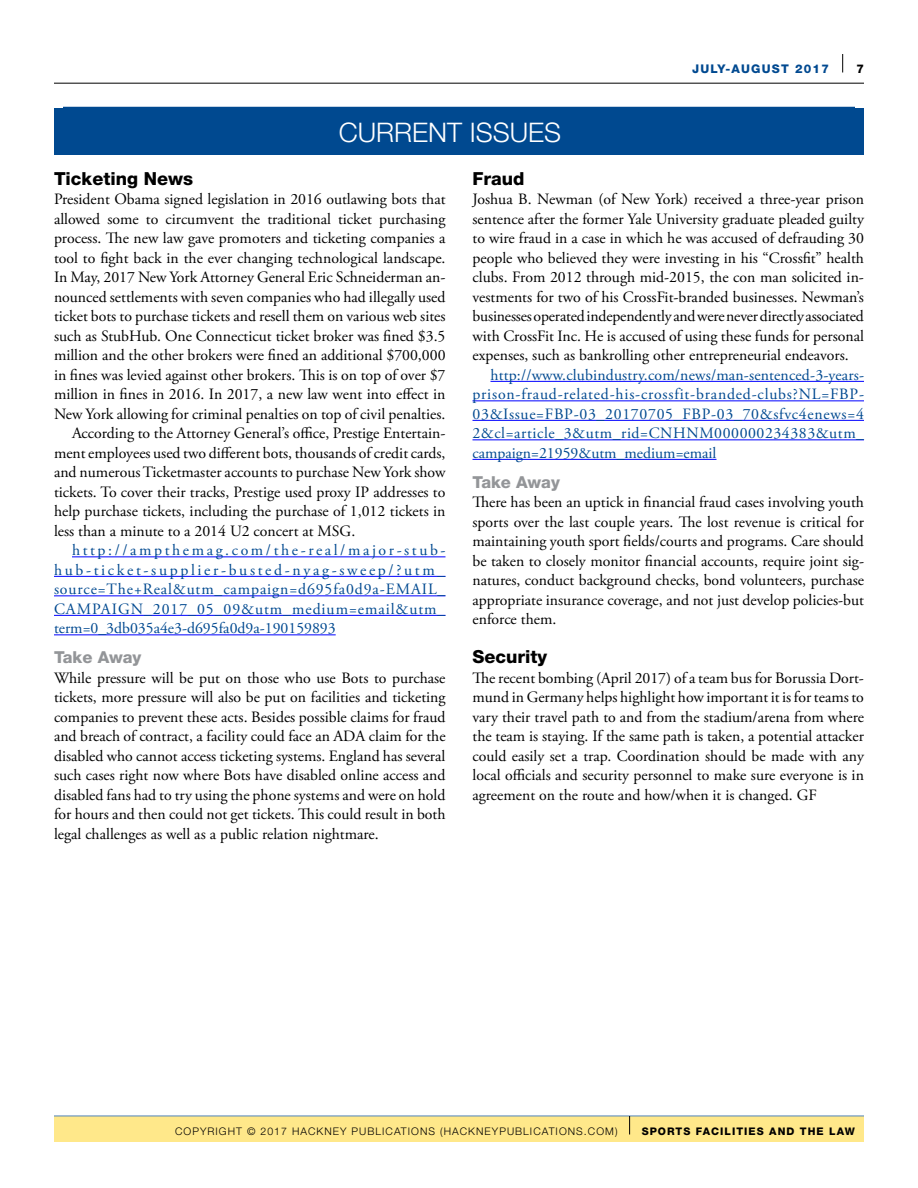
<style>
.page{position:relative;width:918px;height:1188px;background:#fff}
.page>*{position:absolute;margin:0;border:0;box-sizing:border-box;transform-origin:0 0}
.t1{font:300 27px "Helvetica Neue";color:#fff}
.t2{font:800 18px "Helvetica Neue";color:#000}
.t3{font:800 16.5px "Helvetica Neue";color:#939598}
.t4{font:15.75px/19.5px "Adobe Garamond Pro";color:#000;text-align:justify}
.t5{font:15.75px/19.5px "Adobe Garamond Pro";color:#004990;text-align:justify}
.t6{font:800 12px "Helvetica Neue";letter-spacing:.1em;color:#004990}
.t7{font:800 12px "Helvetica Neue";color:#000}
.t8{font:300 10.5px "Helvetica Neue";letter-spacing:.1em;color:#000}
.t9{font:800 10.5px "Helvetica Neue";letter-spacing:.1em;color:#000}
</style>
<div class="page">
<hr style="left:54px;top:83px;width:810px;height:1px;background:#000">
<svg style="left:842px;top:54px;width:1px;height:18px"></svg>
<hr style="left:72px;top:556px;width:374px;height:1px;background:#00f">
<hr style="left:54px;top:576px;width:392px;height:1px;background:#00f">
<hr style="left:54px;top:595px;width:392px;height:1px;background:#00f">
<hr style="left:54px;top:615px;width:392px;height:1px;background:#00f">
<hr style="left:54px;top:634px;width:282px;height:1px;background:#00f">
<hr style="left:490px;top:381px;width:374px;height:1px;background:#00f">
<hr style="left:472px;top:400px;width:392px;height:1px;background:#00f">
<hr style="left:472px;top:420px;width:392px;height:1px;background:#00f">
<hr style="left:472px;top:439px;width:392px;height:1px;background:#00f">
<hr style="left:472px;top:459px;width:245px;height:1px;background:#00f">
<div style="left:54px;top:1116px;width:810px;height:26px;background:#ffe88a"></div>
<svg style="left:629px;top:1116px;width:1px;height:18px"></svg>
<div style="left:54px;top:108px;width:810px;height:47px;background:#004990"></div>
<div style="left:63px;top:107px;width:792px;height:34px;background:#004990"></div>
<h1 class="t1" style="left:339px;top:116px;width:224px">CURRENT ISSUES</h1>
<p class="t6" style="left:692px;top:61px;width:138px">JULY-AUGUST 2017</p>
<p class="t7" style="left:856px;top:61px;width:9px">7</p>
<p class="t2" style="left:54px;top:168px;width:141px">Ticketing News</p>
<p class="t4" style="left:54px;top:190px;width:393px">President Obama signed legislation in 2016 outlawing bots that</p>
<p class="t4" style="left:54px;top:210px;width:393px">allowed some to circumvent the traditional ticket purchasing</p>
<p class="t4" style="left:54px;top:229px;width:393px">process. The new law gave promoters and ticketing companies a</p>
<p class="t4" style="left:54px;top:249px;width:393px">tool to fight back in the ever changing technological landscape.</p>
<p class="t4" style="left:54px;top:268px;width:393px">In May, 2017 New York Attorney General Eric Schneiderman an-</p>
<p class="t4" style="left:54px;top:288px;width:393px">nounced settlements with seven companies who had illegally used</p>
<p class="t4" style="left:54px;top:307px;width:393px">ticket bots to purchase tickets and resell them on various web sites</p>
<p class="t4" style="left:54px;top:327px;width:393px">such as StubHub. One Connecticut ticket broker was fined $3.5</p>
<p class="t4" style="left:54px;top:346px;width:393px">million and the other brokers were fined an additional $700,000</p>
<p class="t4" style="left:54px;top:366px;width:393px">in fines was levied against other brokers. This is on top of over $7</p>
<p class="t4" style="left:54px;top:385px;width:393px">million in fines in 2016. In 2017, a new law went into effect in</p>
<p class="t4" style="left:54px;top:405px;width:393px">New York allowing for criminal penalties on top of civil penalties.</p>
<p class="t4" style="left:72px;top:424px;width:375px">According to the Attorney General’s office, Prestige Entertain-</p>
<p class="t4" style="left:54px;top:444px;width:393px">ment employees used two different bots, thousands of credit cards,</p>
<p class="t4" style="left:54px;top:463px;width:393px">and numerous Ticketmaster accounts to purchase New York show</p>
<p class="t4" style="left:54px;top:483px;width:393px">tickets. To cover their tracks, Prestige used proxy IP addresses to</p>
<p class="t4" style="left:54px;top:502px;width:393px">help purchase tickets, including the purchase of 1,012 tickets in</p>
<p class="t4" style="left:54px;top:522px;width:303px">less than a minute to a 2014 U2 concert at MSG.</p>
<p class="t5" style="left:54px;top:541px;width:393px;text-indent:18px">http://ampthemag.com/the-real/major-stub&shy;hub-ticket-supplier-busted-nyag-sweep/?utm_ source=The+Real&amp;utm_campaign=d695fa0d9a-EMAIL_ CAMPAIGN_2017_05_09&amp;utm_medium=email&amp;utm_ term=0_3db035a4e3-d695fa0d9a-190159893</p>
<p class="t3" style="left:54px;top:648px;width:89px">Take Away</p>
<p class="t4" style="left:54px;top:669px;width:393px">While pressure will be put on those who use Bots to purchase tickets, more pressure will also be put on facilities and ticketing companies to prevent these acts. Besides possible claims for fraud and breach of contract, a facility could face an ADA claim for the disabled who cannot access ticketing systems. England has several such cases right now where Bots have disabled online access and disabled fans had to try using the phone systems and were on hold for hours and then could not get tickets. This could result in both legal challenges as well as a public relation nightmare.</p>
<p class="t2" style="left:472px;top:168px;width:54px">Fraud</p>
<p class="t4" style="left:472px;top:190px;width:393px">Joshua B. Newman (of New York) received a three-year prison sentence after the former Yale University graduate pleaded guilty to wire fraud in a case in which he was accused of defrauding 30 people who believed they were investing in his “Crossfit” health clubs. From 2012 through mid-2015, the con man solicited in&shy;vestments for two of his CrossFit-branded businesses. Newman’s businesses operated independently and were never directly associated with CrossFit Inc. He is accused of using these funds for personal expenses, such as bankrolling other entrepreneurial endeavors.</p>
<p class="t5" style="left:472px;top:366px;width:393px;text-indent:18px">http://www.clubindustry.com/news/man-sentenced-3-years&shy;prison-fraud-related-his-crossfit-branded-clubs?NL=FBP-03&amp;Issue=FBP-03_20170705_FBP-03_70&amp;sfvc4enews=4<br>2&amp;cl=article_3&amp;utm_rid=CNHNM000000234383&amp;utm_ campaign=21959&amp;utm_medium=email</p>
<p class="t3" style="left:472px;top:472px;width:89px">Take Away</p>
<p class="t4" style="left:472px;top:493px;width:393px">There has been an uptick in financial fraud cases involving youth sports over the last couple years. The lost revenue is critical for maintaining youth sport fields/courts and programs. Care should be taken to closely monitor financial accounts, require joint sig&shy;natures, conduct background checks, bond volunteers, purchase appropriate insurance coverage, and not just develop policies-but enforce them.</p>
<p class="t2" style="left:472px;top:646px;width:76px">Security</p>
<p class="t4" style="left:472px;top:669px;width:393px">The recent bombing (April 2017) of a team bus for Borussia Dort&shy;mund in Germany helps highlight how important it is for teams to vary their travel path to and from the stadium/arena from where the team is staying. If the same path is taken, a potential attacker could easily set a trap. Coordination should be made with any local officials and security personnel to make sure everyone is in agreement on the route and how/when it is changed. GF</p>
<p class="t8" style="left:175px;top:1124px;width:444px">COPYRIGHT © 2017 HACKNEY PUBLICATIONS (HACKNEYPUBLICATIONS.COM)</p>
<p class="t9" style="left:642px;top:1125px;width:215px">SPORTS FACILITIES AND THE LAW</p>
</div>
